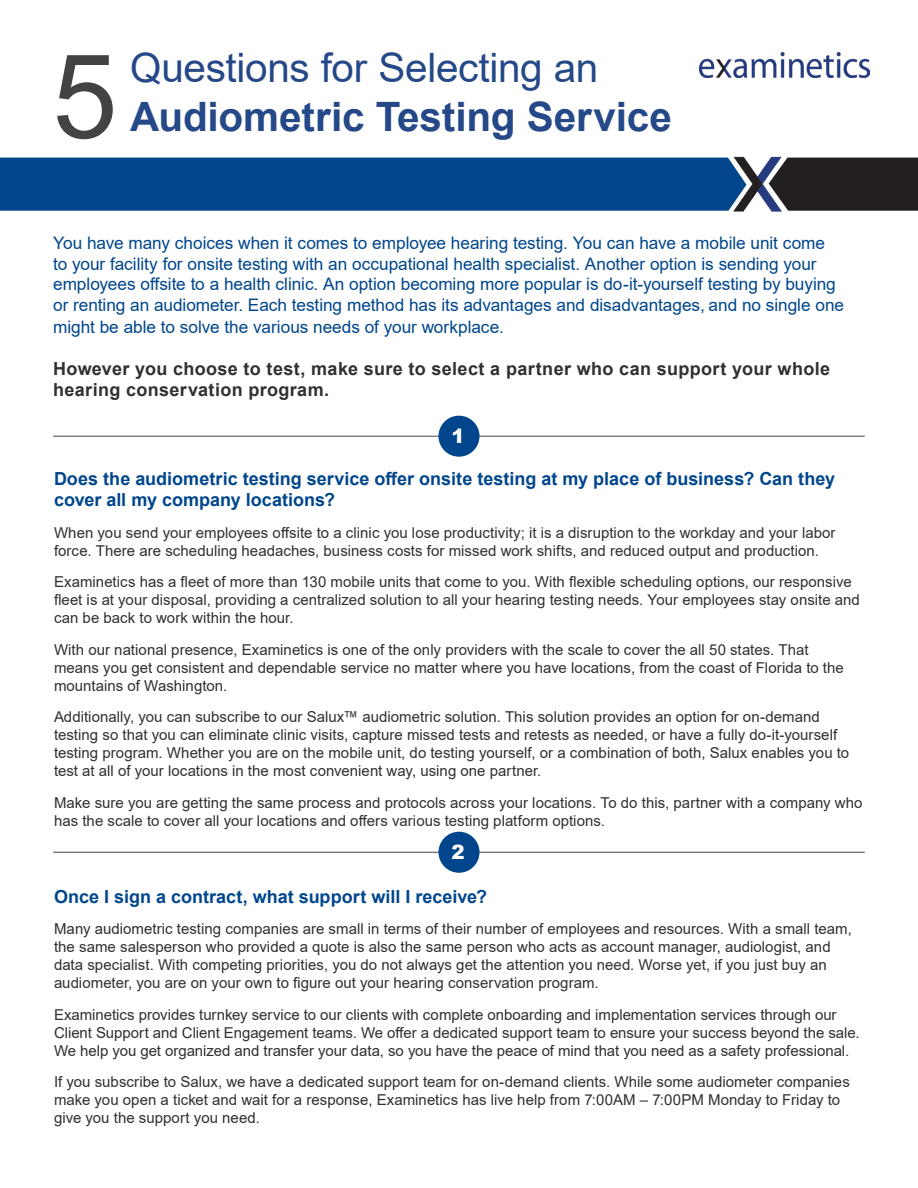
<style>
.page{position:relative;width:918px;height:1188px;background:#fff}
.page>*{position:absolute;margin:0;border:0;box-sizing:border-box;transform-origin:0 0}
.Body_Copy{font:117px "Arial";color:#434244}
.Body_Copy-2{font:700 40.5px/48.6px "Arial";letter-spacing:-.005em;color:#254888}
.t1{font:900 19.8px "Arial";color:#fff}
.Body_Copy-3{font:700 18px/21.6px "Arial";color:#01468c}
.Body_Copy-4{font:700 18px/21.6px "Arial";letter-spacing:.02em;color:#312f30}
.Body_Copy-5{font:17.25px/20.9px "Arial";letter-spacing:-.005em;color:#01468c}
.Body_Copy-6{font:15px/18px "Arial";color:#312f30}
.s1{font-weight:400}
</style>
<div class="page">
<hr style="left:53px;top:436px;width:812px;height:1px;background:#434244">
<img style="left:700px;top:53px;width:169px;height:25px">
<img style="left:724px;top:156px;width:67px;height:56px">
<svg style="left:769px;top:158px;width:149px;height:53px;background:#2b282b"></svg>
<div style="left:0;top:158px;width:746px;height:53px;background:#01468c"></div>
<hr style="left:53px;top:852px;width:812px;height:1px;background:#434244">
<div style="left:438px;top:832px;width:42px;height:41px;background:#01468c;border-radius:50%"></div>
<div style="left:438px;top:416px;width:42px;height:41px;background:#01468c;border-radius:50%"></div>
<p class="Body_Copy" style="left:52px;top:16px;width:67px">5</p>
<p class="Body_Copy-2" style="left:130px;top:44px;width:543px"><span class="s1">Questions for Selecting an<br></span>Audiometric Testing Service</p>
<p class="Body_Copy-5" style="left:53px;top:232px;width:793px">You have many choices when it comes to employee hearing testing. You can have a mobile unit come<br>to your facility for onsite testing with an occupational health specialist. Another option is sending your employees offsite to a health clinic. An option becoming more popular is do-it-yourself testing by buying or renting an audiometer. Each testing method has its advantages and disadvantages, and no single one might be able to solve the various needs of your workplace.</p>
<p class="Body_Copy-4" style="left:53px;top:358px;width:779px">However you choose to test, make sure to select a partner who can support your whole hearing conservation program.</p>
<p class="t1" style="left:451px;top:422px;width:15px">1</p>
<p class="Body_Copy-3" style="left:54px;top:468px;width:783px">Does the audiometric testing service offer onsite testing at my place of business? Can they cover all my company locations?</p>
<p class="Body_Copy-6" style="left:54px;top:524px;width:783px">When you send your employees offsite to a clinic you lose productivity; it is a disruption to the workday and your labor force. There are scheduling headaches, business costs for missed work shifts, and reduced output and production.</p>
<p class="Body_Copy-6" style="left:54px;top:573px;width:807px">Examinetics has a fleet of more than 130 mobile units that come to you. With flexible scheduling options, our responsive fleet is at your disposal, providing a centralized solution to all your hearing testing needs. Your employees stay onsite and can be back to work within the hour.</p>
<p class="Body_Copy-6" style="left:54px;top:641px;width:791px">With our national presence, Examinetics is one of the only providers with the scale to cover the all 50 states. That means you get consistent and dependable service no matter where you have locations, from the coast of Florida to the mountains of Washington.</p>
<p class="Body_Copy-6" style="left:54px;top:708px;width:797px">Additionally, you can subscribe to our Salux™ audiometric solution. This solution provides an option for on-demand testing so that you can eliminate clinic visits, capture missed tests and retests as needed, or have a fully do-it-yourself testing program. Whether you are on the mobile unit, do testing yourself, or a combination of both, Salux enables you to test at all of your locations in the most convenient way, using one partner.</p>
<p class="Body_Copy-6" style="left:54px;top:794px;width:810px">Make sure you are getting the same process and protocols across your locations. To do this, partner with a company who has the scale to cover all your locations and offers various testing platform options.</p>
<p class="t1" style="left:451px;top:838px;width:15px">2</p>
<p class="Body_Copy-3" style="left:54px;top:886px;width:435px">Once I sign a contract, what support will I receive?</p>
<p class="Body_Copy-6" style="left:54px;top:920px;width:799px">Many audiometric testing companies are small in terms of their number of employees and resources. With a small team, the same salesperson who provided a quote is also the same person who acts as account manager, audiologist, and data specialist. With competing priorities, you do not always get the attention you need. Worse yet, if you just buy an audiometer, you are on your own to figure out your hearing conservation program.</p>
<p class="Body_Copy-6" style="left:54px;top:1005px;width:807px">Examinetics provides turnkey service to our clients with complete onboarding and implementation services through our<br>Client Support and Client Engagement teams. We offer a dedicated support team to ensure your success beyond the sale.<br>We help you get organized and transfer your data, so you have the peace of mind that you need as a safety professional.</p>
<p class="Body_Copy-6" style="left:54px;top:1073px;width:797px">If you subscribe to Salux, we have a dedicated support team for on-demand clients. While some audiometer companies make you open a ticket and wait for a response, Examinetics has live help from 7:00AM – 7:00PM Monday to Friday to give you the support you need.</p>
</div>
